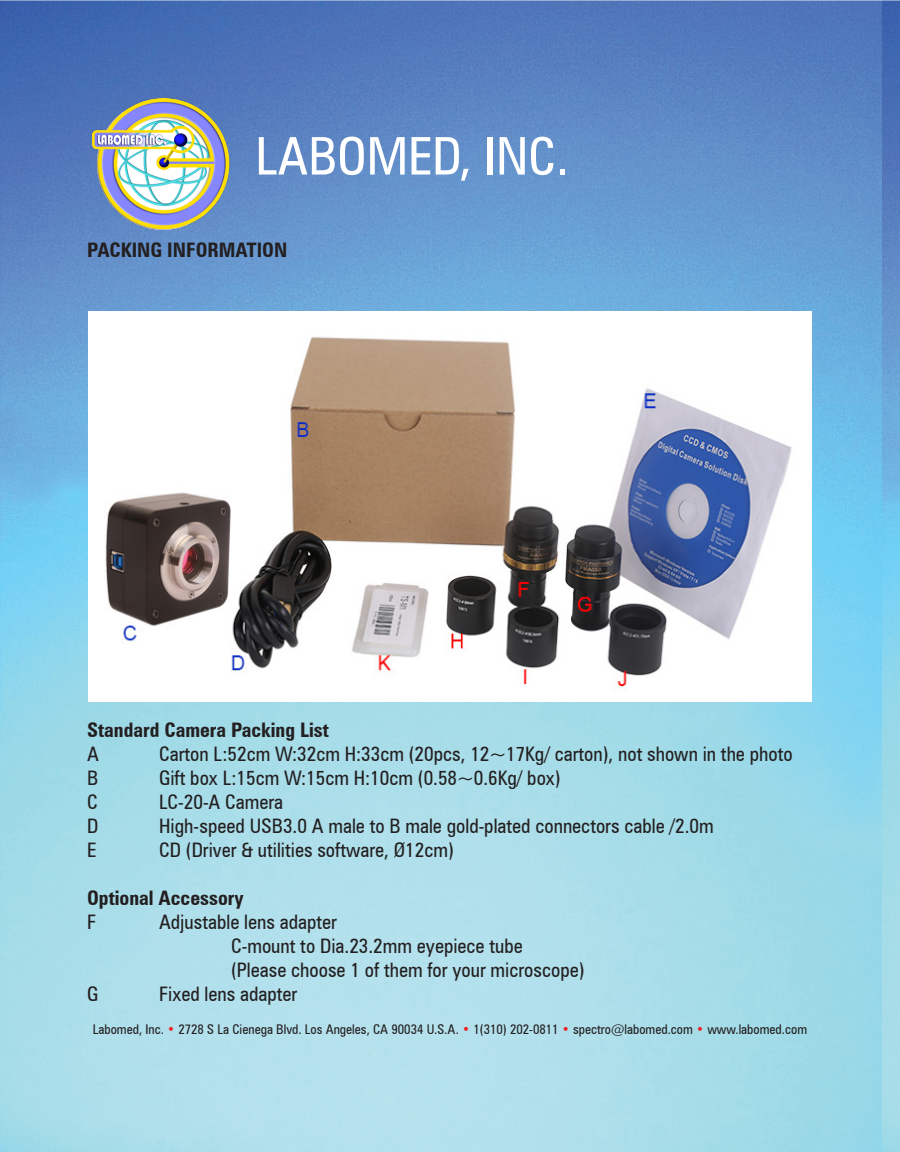
<style>
.page{position:relative;width:900px;height:1152px;background:#fff}
.page>*{position:absolute;margin:0;border:0;box-sizing:border-box;transform-origin:0 0}
.t1{font:condensed 52px "Zurich BT";color:#fff}
.t2{font:condensed 20px "Zurich BT";color:#231f20}
.t3{font:700 condensed 20px "Zurich BT";color:#231f20}
.t4{font:condensed 13.4px "Zurich BT";color:#231f20}
.s1{color:#ee2123}
</style>
<div class="page">
<img style="left:0;top:0;width:900px;height:1152px">
<img style="left:93px;top:99px;width:143px;height:131px">
<img style="left:89px;top:311px;width:722px;height:390px">
<h1 class="t1" style="left:255px;top:124px;width:315px">LABOMED, INC.</h1>
<p class="t3" style="left:87px;top:238px;width:202px">PACKING INFORMATION</p>
<p class="t3" style="left:87px;top:718px;width:243px">Standard Camera Packing List</p>
<p class="t2" style="left:87px;top:742px;width:13px">A</p>
<p class="t2" style="left:159px;top:742px;width:635px">Carton L:52cm W:32cm H:33cm (20pcs, 12~17Kg/ carton), not shown in the photo</p>
<p class="t2" style="left:87px;top:766px;width:13px">B</p>
<p class="t2" style="left:159px;top:766px;width:403px">Gift box L:15cm W:15cm H:10cm (0.58~0.6Kg/ box)</p>
<p class="t2" style="left:87px;top:790px;width:12px">C</p>
<p class="t2" style="left:159px;top:790px;width:126px">LC-20-A Camera</p>
<p class="t2" style="left:87px;top:814px;width:13px">D</p>
<p class="t2" style="left:159px;top:814px;width:556px">High-speed USB3.0 A male to B male gold-plated connectors cable /2.0m</p>
<p class="t2" style="left:87px;top:838px;width:11px">E</p>
<p class="t2" style="left:159px;top:838px;width:296px">CD (Driver &amp; utilities software, Ø12cm)</p>
<p class="t3" style="left:87px;top:886px;width:158px">Optional Accessory</p>
<p class="t2" style="left:87px;top:910px;width:11px">F</p>
<p class="t2" style="left:159px;top:910px;width:179px">Adjustable lens adapter</p>
<p class="t2" style="left:231px;top:934px;width:293px">C-mount to Dia.23.2mm eyepiece tube</p>
<p class="t2" style="left:231px;top:958px;width:355px">(Please choose 1 of them for your microscope)</p>
<p class="t2" style="left:87px;top:982px;width:13px">G</p>
<p class="t2" style="left:159px;top:982px;width:140px">Fixed lens adapter</p>
<p class="t4" style="left:93px;top:1021px;width:716px">Labomed, Inc. <span class="s1">•</span> 2728 S La Cienega Blvd. Los Angeles, CA 90034 U.S.A. <span class="s1">•</span> 1(310) 202-0811 <span class="s1">•</span> spectro@labomed.com <span class="s1">•</span> www.labomed.com</p>
</div>
